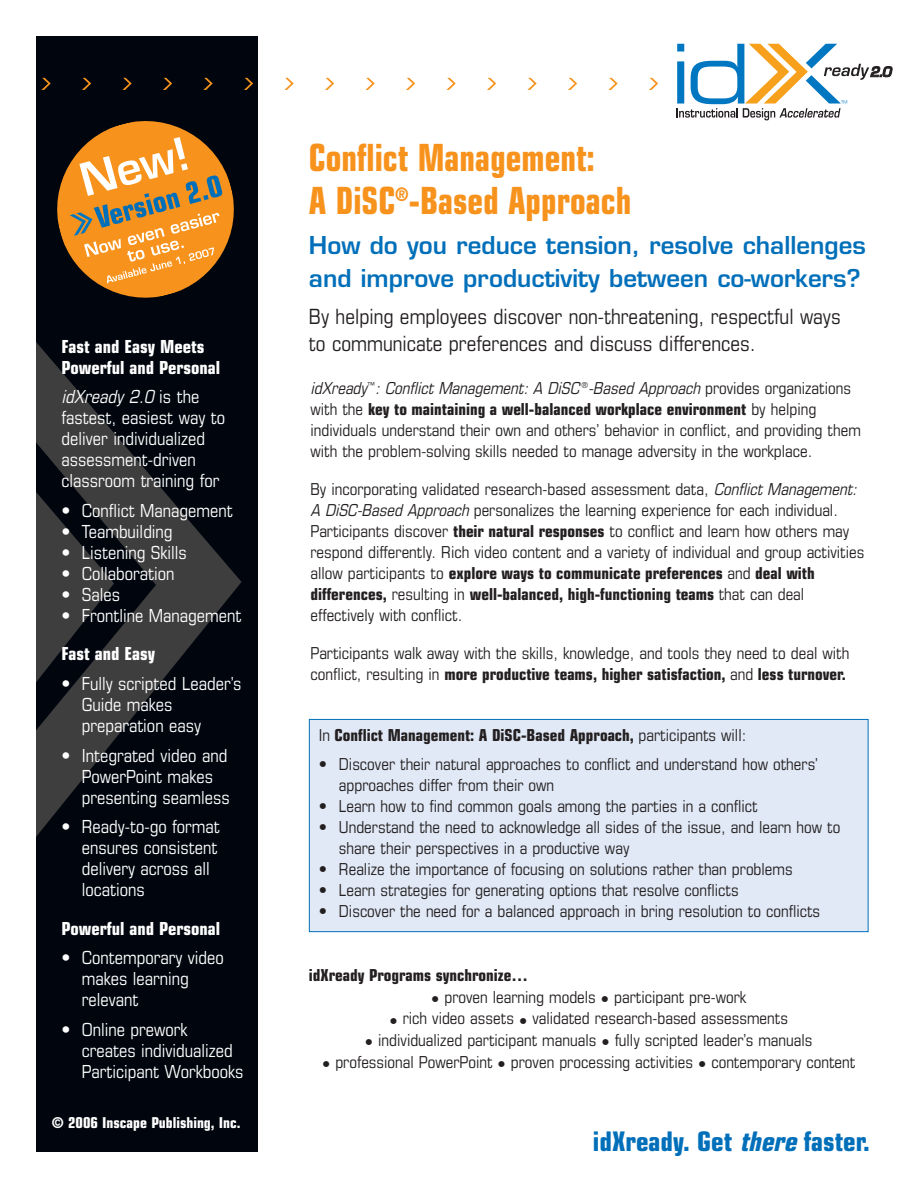
<style>
.page{position:relative;width:918px;height:1188px;background:#fff}
.page>*{position:absolute;margin:0;border:0;box-sizing:border-box;transform-origin:0 0}
.t1{font:700 condensed 37.5px/43.5px "Eurostile";color:#f7931d;scale:.9 1}
.t2{font:700 condensed 27px "Eurostile";color:#006fba}
.t3{font:600 24px/33px "Eurostile";color:#006fba}
.t4{font:condensed 21px/27px "Eurostile";color:#231f20}
.t5{font:condensed 18px/21px "Eurostile";color:#fff}
.t6{font:700 condensed 18px/21px "Eurostile";color:#fff}
.t7{font:condensed 16.5px/21px "Eurostile";color:#231f20}
.t8{font:700 condensed 16.5px "Eurostile";color:#231f20}
.t9{font:700 condensed 15px "Eurostile";color:#fff}
.s1{font-style:italic}
.s2{font-weight:700}
.s3{font-weight:400}
</style>
<div class="page">
<div style="left:310px;top:720px;width:558px;height:211px;background:#e1e9f6"></div>
<div style="left:309px;top:719px;width:559px;height:213px;border:1px solid #006fba"></div>
<div style="left:36px;top:36px;width:222px;height:1116px;background:#01060e"></div>
<svg style="left:36px;top:342px;width:206px;height:495px"></svg>
<svg style="left:36px;top:492px;width:78px;height:190px"></svg>
<svg style="left:57px;top:121px;width:177px;height:177px"></svg>
<svg style="left:676px;top:44px;width:216px;height:76px"></svg>
<svg style="left:41px;top:78px;width:10px;height:12px"></svg>
<svg style="left:82px;top:78px;width:9px;height:12px"></svg>
<svg style="left:122px;top:78px;width:10px;height:12px"></svg>
<svg style="left:163px;top:78px;width:9px;height:12px"></svg>
<svg style="left:203px;top:78px;width:10px;height:12px"></svg>
<svg style="left:244px;top:78px;width:9px;height:12px"></svg>
<svg style="left:284px;top:78px;width:10px;height:12px"></svg>
<svg style="left:325px;top:78px;width:9px;height:12px"></svg>
<svg style="left:365px;top:78px;width:10px;height:12px"></svg>
<svg style="left:406px;top:78px;width:9px;height:12px"></svg>
<svg style="left:446px;top:78px;width:10px;height:12px"></svg>
<svg style="left:487px;top:78px;width:9px;height:12px"></svg>
<svg style="left:527px;top:78px;width:10px;height:12px"></svg>
<svg style="left:568px;top:78px;width:9px;height:12px"></svg>
<svg style="left:608px;top:78px;width:10px;height:12px"></svg>
<svg style="left:649px;top:78px;width:9px;height:12px"></svg>
<p class="t6" style="left:62px;top:337px;width:160px">Fast and Easy Meets<br>Powerful and Personal</p>
<p class="t5" style="left:62px;top:388px;width:165px"><span class="s1">idXready 2.0</span> i s t h e fastest, easiest way to deliver individualized assessment-driven classroom training for</p>
<p class="t5" style="left:62px;top:502px;width:173px">• Conflict Management</p>
<p class="t5" style="left:62px;top:523px;width:113px">• Teambuilding</p>
<p class="t5" style="left:62px;top:544px;width:127px">• Listening Skills</p>
<p class="t5" style="left:62px;top:565px;width:114px">• Collaboration</p>
<p class="t5" style="left:62px;top:586px;width:60px">• Sales</p>
<p class="t5" style="left:62px;top:607px;width:181px">• Frontline Management</p>
<p class="t6" style="left:62px;top:645px;width:95px">Fast and Easy</p>
<p class="t5" style="left:82px;top:675px;width:161px;text-indent:-20px">• Fully scripted Leader’s<br>Guide makes preparation easy</p>
<p class="t5" style="left:82px;top:746px;width:150px;text-indent:-20px">• Integrated video and<br>PowerPoint makes presenting seamless</p>
<p class="t5" style="left:82px;top:818px;width:140px;text-indent:-20px">• Ready-to-go format ensures consistent delivery across all locations</p>
<p class="t6" style="left:62px;top:919px;width:160px">Powerful and Personal</p>
<p class="t5" style="left:82px;top:949px;width:144px;text-indent:-20px">• Contemporary video makes learning relevant</p>
<p class="t5" style="left:82px;top:1020px;width:163px;text-indent:-20px">• Online prework creates individualized<br>Participant Workbooks</p>
<p class="t9" style="left:52px;top:1117px;width:190px">© 2006 Inscape Publishing, Inc.</p>
<h1 class="t1" style="left:309px;top:139px;width:360px">Conflict Management:<br>A DiSC<sup>®</sup>-Based Approach</h1>
<h3 class="t3" style="left:309px;top:231px;width:558px">How do you reduce tension, resolve challenges and improve productivity between co-workers?</h3>
<p class="t4" style="left:309px;top:305px;width:533px">By helping employees discover non-threatening, respectful ways to communicate preferences and discuss differences.</p>
<p class="t7" style="left:310px;top:379px;width:552px"><span class="s1">idXready</span><sup>™</sup> <span class="s1">: Conflict Management: A DiSC</span><sup>®</sup> <span class="s1">-Based Approach</span> p r o v i d e s o r g a n i z a t i o n s with the <span class="s2">key to maintaining a well-balanced workplace environment</span> by helping individuals understand their own and others’ behavior in conflict, and providing them with the problem-solving skills needed to manage adversity in the workplace.</p>
<p class="t7" style="left:310px;top:480px;width:555px">By incorporating validated research-based assessment data, <span class="s1">Conflict Management:<br>A DiSC-Based Approach</span> personalizes the learning experience for each individual.<br>Participants discover <span class="s2">their natural responses</span> to conflict and learn how others may respond differently. Rich video content and a variety of individual and group activities allow participants to <span class="s2">explore ways to communicate preferences</span> and <span class="s2">deal with differences,</span> resulting in <span class="s2">well-balanced, high-functioning teams</span> that can deal effectively with conflict.</p>
<p class="t7" style="left:310px;top:644px;width:540px">Participants walk away with the skills, knowledge, and tools they need to deal with conflict, resulting in <span class="s2">more productive teams, higher satisfaction,</span> and <span class="s2">less turnover.</span></p>
<p class="t8" style="left:319px;top:729px;width:429px"><span class="s3">In</span> Conflict Management: A DiSC-Based Approach, <span class="s3">participants will:</span></p>
<p class="t7" style="left:339px;top:755px;width:481px;text-indent:-20px">• Discover their natural approaches to conflict and understand how others’ approaches differ from their own</p>
<p class="t7" style="left:319px;top:797px;width:440px">• Learn how to find common goals among the parties in a conflict</p>
<p class="t7" style="left:339px;top:818px;width:503px;text-indent:-20px">• Understand the need to acknowledge all sides of the issue, and learn how to share their perspectives in a productive way</p>
<p class="t7" style="left:319px;top:860px;width:476px">• Realize the importance of focusing on solutions rather than problems</p>
<p class="t7" style="left:319px;top:881px;width:421px">• Learn strategies for generating options that resolve conflicts</p>
<p class="t7" style="left:319px;top:902px;width:503px">• Discover the need for a balanced approach in bring resolution to conflicts</p>
<p class="t8" style="left:309px;top:969px;width:220px">idXready Programs synchronize…</p>
<p class="t7" style="left:431px;top:988px;width:317px">• proven learning models • participant pre-work</p>
<p class="t7" style="left:390px;top:1009px;width:400px">• rich video assets • validated research-based assessments</p>
<p class="t7" style="left:365px;top:1031px;width:449px">• individualized participant manuals • fully scripted leader’s manuals</p>
<p class="t7" style="left:322px;top:1053px;width:535px">• professional PowerPoint • proven processing activities • contemporary content</p>
<h2 class="t2" style="left:593px;top:1132px;width:279px">idXready. Get <span class="s1">there</span>faster.</h2>
</div>
